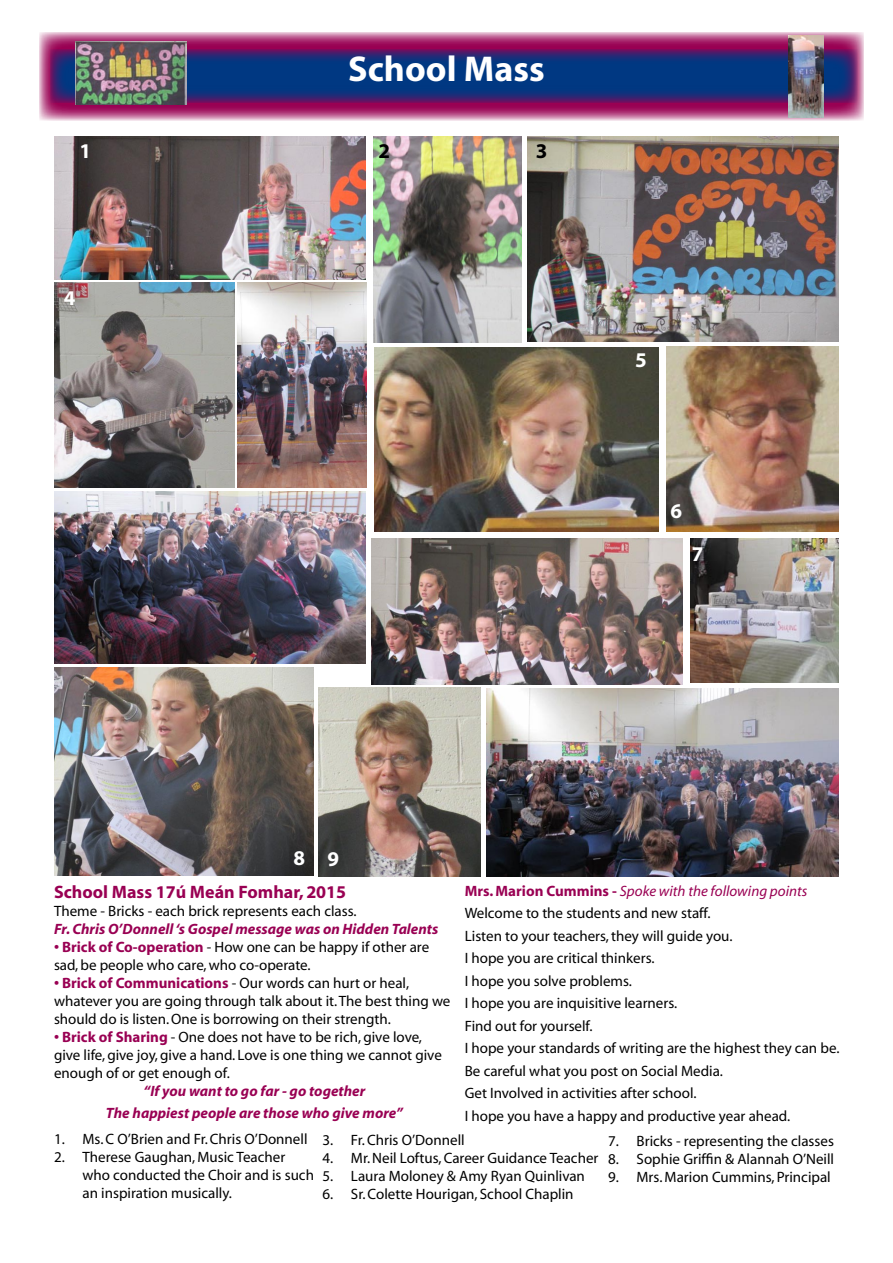
<style>
.page{position:relative;width:893px;height:1263px;background:#fff}
.page>*{position:absolute;margin:0;border:0;box-sizing:border-box;transform-origin:0 0}
.t1{font:700 36px "Myriad";color:#fff}
.t2{font:700 21px "Myriad";color:#fff}
.t3{font:700 21px "Myriad";color:#000}
.t4{font:700 18px "Myriad";color:#990053}
.t5{font:15px/22.5px "Myriad";color:#000}
.t6{font:italic 700 15px/21.6px "Myriad";color:#990053;text-align:center}
.s1{font-weight:700;color:#990053}
.s2{font-style:italic;color:#990053}
</style>
<div class="page">
<svg style="left:39px;top:32px;width:825px;height:89px;background:#b74d86"></svg>
<svg style="left:50px;top:49px;width:808px;height:54px;background:#1b2d79"></svg>
<img style="left:486px;top:689px;width:353px;height:187px">
<img style="left:371px;top:539px;width:311px;height:146px">
<img style="left:528px;top:136px;width:311px;height:206px">
<img style="left:54px;top:136px;width:311px;height:144px">
<img style="left:75px;top:41px;width:111px;height:64px">
<img style="left:54px;top:282px;width:181px;height:206px">
<img style="left:374px;top:136px;width:148px;height:206px">
<img style="left:54px;top:668px;width:260px;height:208px">
<img style="left:54px;top:492px;width:311px;height:171px">
<img style="left:374px;top:347px;width:284px;height:184px">
<img style="left:690px;top:539px;width:149px;height:143px">
<img style="left:319px;top:687px;width:161px;height:189px">
<img style="left:667px;top:347px;width:172px;height:184px">
<img style="left:237px;top:282px;width:129px;height:206px">
<img style="left:788px;top:35px;width:35px;height:83px">
<h1 class="t1" style="left:348px;top:50px;width:198px">School Mass</h1>
<h2 class="t2" style="left:79px;top:140px;width:13px">1</h2>
<h2 class="t3" style="left:378px;top:140px;width:13px">2</h2>
<h2 class="t3" style="left:536px;top:140px;width:13px">3</h2>
<h2 class="t2" style="left:64px;top:287px;width:13px">4</h2>
<h2 class="t2" style="left:635px;top:349px;width:13px">5</h2>
<h2 class="t2" style="left:670px;top:500px;width:13px">6</h2>
<h2 class="t2" style="left:692px;top:544px;width:13px">7</h2>
<h2 class="t2" style="left:293px;top:848px;width:47px">8 9</h2>
<p class="t4" style="left:54px;top:883px;width:294px">School Mass 17ú Meán Fomhar, 2015</p>
<p class="t5" style="left:54px;top:900px;width:304px">Theme - Bricks - each brick represents each class.</p>
<p class="t6" style="left:54px;top:919px;width:386px">Fr. Chris O’Donnell ‘s Gospel message was on Hidden Talents</p>
<p class="t5" style="left:54px;top:939px;width:377px;line-height:18px"><span class="s1">• Brick of Co-operation</span> - How one can be happy if other are sad, be people who care, who co-operate.</p>
<p class="t5" style="left:54px;top:975px;width:398px;line-height:18px"><span class="s1">• Brick of Communications</span> - Our words can hurt or heal, whatever you are going through talk about it. The best thing we should do is listen. One is borrowing on their strength.</p>
<p class="t5" style="left:54px;top:1029px;width:389px;line-height:18px"><span class="s1">• Brick of Sharing</span> - One does not have to be rich, give love, give life, give joy, give a hand. Love is one thing we cannot give enough of or get enough of.</p>
<p class="t6" style="left:106px;top:1081px;width:298px">“If you want to go far - go together<br>The happiest people are those who give more”</p>
<p class="t5" style="left:465px;top:880px;width:376px"><span class="s1">Mrs. Marion Cummins -</span> <span class="s2">Spoke with the following points </span>Welcome to the students and new staff.<br>Listen to your teachers, they will guide you.<br>I hope you are critical thinkers.<br>I hope you solve problems.<br>I hope you are inquisitive learners.<br>Find out for yourself.<br>I hope your standards of writing are the highest they can be.<br>Be careful what you post on Social Media.<br>Get Involved in activities after school.<br>I hope you have a happy and productive year ahead.</p>
<p class="t5" style="left:54px;top:1128px;width:255px">1. Ms. C O’Brien and Fr. Chris O’Donnell</p>
<p class="t5" style="left:82px;top:1148px;width:233px;line-height:18px;text-indent:-28px">2. Therese Gaughan, Music Teacher who conducted the Choir and is such an inspiration musically.</p>
<p class="t5" style="left:322px;top:1129px;width:144px">3. Fr. Chris O’Donnell</p>
<p class="t5" style="left:322px;top:1147px;width:277px">4. Mr. Neil Loftus, Career Guidance Teacher</p>
<p class="t5" style="left:322px;top:1165px;width:264px">5. Laura Moloney &amp; Amy Ryan Quinlivan</p>
<p class="t5" style="left:322px;top:1183px;width:253px">6. Sr. Colette Hourigan, School Chaplin</p>
<p class="t5" style="left:608px;top:1130px;width:227px">7. Bricks - representing the classes</p>
<p class="t5" style="left:608px;top:1148px;width:228px">8. Sophie Griffin &amp; Alannah O’Neill</p>
<p class="t5" style="left:608px;top:1166px;width:224px">9. Mrs. Marion Cummins, Principal</p>
</div>
